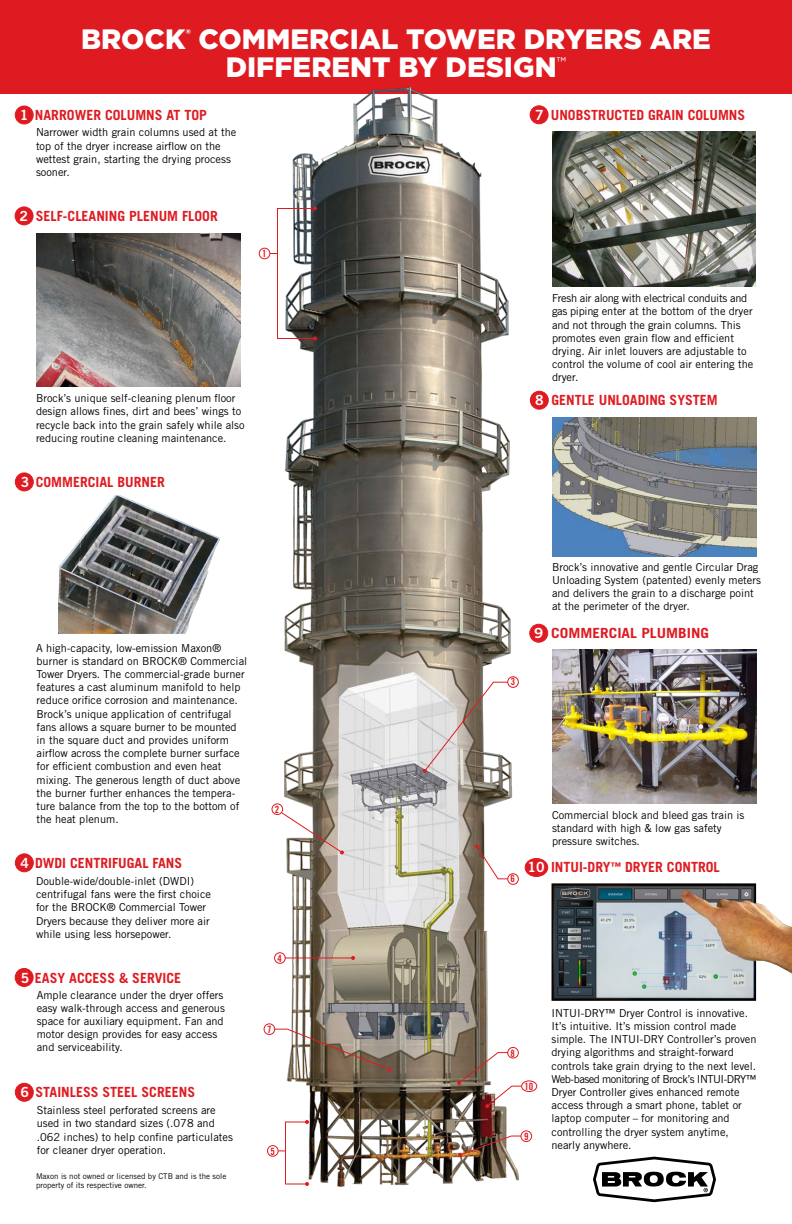
<style>
.page{position:relative;width:792px;height:1224px;background:#fff}
.page>*{position:absolute;margin:0;border:0;box-sizing:border-box;transform-origin:0 0}
.t1{font:900 28px/28px "Gotham";color:#fff;text-align:center}
.t2{font:700 14px "Trade Gothic LT";color:#df1b22}
.t3{font:700 14px "Trade Gothic LT";color:#df1b22;scale:1.1 1}
.t4{font:11px/13.2px "Trade Gothic LT";color:#000}
.t5{font:10px "Trade Gothic LT Bold Cond Twenty";color:#df1b22}
.t6{font:8px/9.6px "Trade Gothic LT";color:#000}
.s1{font-family:"Trade Gothic LT Bold Two";font-weight:400;color:#fff}
</style>
<div class="page">
<img style="left:552px;top:883px;width:240px;height:118px">
<div style="left:15px;top:1083px;width:18px;height:18px;background:#df1b22;border-radius:50%"></div>
<div style="left:15px;top:1083px;width:19px;height:19px;border:1px solid #df1b22;border-radius:50%"></div>
<div style="left:15px;top:968px;width:18px;height:18px;background:#df1b22;border-radius:50%"></div>
<div style="left:15px;top:968px;width:19px;height:19px;border:1px solid #df1b22;border-radius:50%"></div>
<div style="left:530px;top:624px;width:18px;height:18px;background:#df1b22;border-radius:50%"></div>
<div style="left:529px;top:624px;width:19px;height:19px;border:1px solid #df1b22;border-radius:50%"></div>
<div style="left:530px;top:391px;width:18px;height:18px;background:#df1b22;border-radius:50%"></div>
<div style="left:530px;top:391px;width:19px;height:19px;border:1px solid #df1b22;border-radius:50%"></div>
<div style="left:530px;top:106px;width:18px;height:18px;background:#df1b22;border-radius:50%"></div>
<div style="left:530px;top:105px;width:19px;height:19px;border:1px solid #df1b22;border-radius:50%"></div>
<div style="left:15px;top:854px;width:18px;height:18px;background:#df1b22;border-radius:50%"></div>
<div style="left:15px;top:853px;width:19px;height:19px;border:1px solid #df1b22;border-radius:50%"></div>
<div style="left:15px;top:473px;width:18px;height:18px;background:#df1b22;border-radius:50%"></div>
<div style="left:15px;top:472px;width:19px;height:19px;border:1px solid #df1b22;border-radius:50%"></div>
<div style="left:15px;top:207px;width:18px;height:18px;background:#df1b22;border-radius:50%"></div>
<div style="left:15px;top:206px;width:19px;height:19px;border:1px solid #df1b22;border-radius:50%"></div>
<div style="left:15px;top:106px;width:18px;height:18px;background:#df1b22;border-radius:50%"></div>
<div style="left:15px;top:106px;width:19px;height:18px;border:1px solid #df1b22;border-radius:50%"></div>
<img style="left:552px;top:650px;width:204px;height:153px">
<div style="left:0;top:0;width:792px;height:94px;background:#df1b22"></div>
<img style="left:36px;top:233px;width:204px;height:153px">
<img style="left:552px;top:418px;width:204px;height:139px">
<img style="left:552px;top:132px;width:204px;height:155px">
<img style="left:58px;top:495px;width:161px;height:138px">
<svg style="left:593px;top:1156px;width:123px;height:47px"></svg>
<img style="left:284px;top:87px;width:235px;height:1100px">
<div style="left:277px;top:208px;width:39px;height:131px;border:1px solid #df1b22"></div>
<svg style="left:313px;top:206px;width:4px;height:4px"></svg>
<svg style="left:313px;top:336px;width:4px;height:4px"></svg>
<div style="left:259px;top:248px;width:11px;height:11px;border:1px solid #df1b22;border-radius:50%"></div>
<svg style="left:280px;top:811px;width:64px;height:44px"></svg>
<div style="left:272px;top:803px;width:11px;height:12px;border:1px solid #df1b22;border-radius:50%"></div>
<hr style="left:285px;top:957px;width:68px;height:1px;background:#df1b22">
<svg style="left:351px;top:956px;width:4px;height:4px"></svg>
<div style="left:274px;top:952px;width:12px;height:12px;border:1px solid #df1b22;border-radius:50%"></div>
<svg style="left:274px;top:1028px;width:117px;height:43px"></svg>
<div style="left:264px;top:1023px;width:11px;height:12px;border:1px solid #df1b22;border-radius:50%"></div>
<svg style="left:423px;top:681px;width:86px;height:92px"></svg>
<div style="left:507px;top:676px;width:12px;height:12px;border:1px solid #df1b22;border-radius:50%"></div>
<svg style="left:475px;top:844px;width:34px;height:36px"></svg>
<div style="left:507px;top:873px;width:12px;height:12px;border:1px solid #df1b22;border-radius:50%"></div>
<div style="left:507px;top:1047px;width:12px;height:12px;border:1px solid #df1b22;border-radius:50%"></div>
<svg style="left:458px;top:1135px;width:62px;height:22px"></svg>
<div style="left:520px;top:1130px;width:12px;height:12px;border:1px solid #df1b22;border-radius:50%"></div>
<div style="left:285px;top:1122px;width:23px;height:62px;border:1px solid #df1b22"></div>
<svg style="left:305px;top:1120px;width:4px;height:4px"></svg>
<svg style="left:305px;top:1182px;width:4px;height:4px"></svg>
<div style="left:267px;top:1145px;width:12px;height:12px;border:1px solid #df1b22;border-radius:50%"></div>
<div style="left:525px;top:859px;width:23px;height:17px;background:#df1b22;border-radius:50%"></div>
<div style="left:525px;top:858px;width:23px;height:19px;border:1px solid #df1b22;border-radius:50%"></div>
<svg style="left:457px;top:1052px;width:66px;height:56px"></svg>
<div style="left:521px;top:1080px;width:16px;height:12px;border:1px solid #df1b22;border-radius:50%"></div>
<h1 class="t1" style="left:81px;top:25px;width:631px">BROCK<sup>®</sup> COMMERCIAL TOWER DRYERS ARE<br>DIFFERENT BY DESIGN<sup>™</sup></h1>
<p class="t2" style="left:20px;top:106px;width:188px"><span class="s1">1</span> NARROWER COLUMNS AT TOP</p>
<p class="t4" style="left:36px;top:126px;width:202px">Narrower width grain columns used at the top of the dryer increase airflow on the wettest grain, starting the drying process sooner.</p>
<p class="t2" style="left:19px;top:207px;width:200px"><span class="s1">2</span> SELF-CLEANING PLENUM FLOOR</p>
<p class="t5" style="left:262px;top:247px;width:6px">1</p>
<p class="t4" style="left:36px;top:391px;width:210px">Brock’s unique self-cleaning plenum floor design allows fines, dirt and bees’ wings to recycle back into the grain safely while also reducing routine cleaning maintenance.</p>
<p class="t2" style="left:21px;top:473px;width:146px"><span class="s1">3</span> COMMERCIAL BURNER</p>
<p class="t4" style="left:36px;top:641px;width:213px">A high-capacity, low-emission Maxon® burner is standard on BROCK® Commercial Tower Dryers. The commercial-grade burner features a cast aluminum manifold to help reduce orifice corrosion and maintenance.<br>Brock’s unique application of centrifugal fans allows a square burner to be mounted in the square duct and provides uniform airflow across the complete burner surface for efficient combustion and even heat mixing. The generous length of duct above the burner further enhances the tempera&shy;ture balance from the top to the bottom of the heat plenum.</p>
<p class="t2" style="left:20px;top:854px;width:163px"><span class="s1">4</span> DWDI CENTRIFUGAL FANS</p>
<p class="t4" style="left:36px;top:874px;width:177px">Double-wide/double-inlet (DWDI) centrifugal fans were the first choice for the BROCK® Commercial Tower Dryers because they deliver more air while using less horsepower.</p>
<p class="t2" style="left:21px;top:969px;width:162px"><span class="s1">5</span> EASY ACCESS &amp; SERVICE</p>
<p class="t4" style="left:37px;top:988px;width:190px">Ample clearance under the dryer offers easy walk-through access and generous space for auxiliary equipment. Fan and motor design provides for easy access and serviceability.</p>
<p class="t2" style="left:20px;top:1083px;width:176px"><span class="s1">6</span> STAINLESS STEEL SCREENS</p>
<p class="t4" style="left:37px;top:1104px;width:198px">Stainless steel perforated screens are used in two standard sizes (.078 and .062 inches) to help confine particulates for cleaner dryer operation.</p>
<p class="t6" style="left:36px;top:1171px;width:192px">Maxon is not owned or licensed by CTB and is the sole property of its respective owner.</p>
<p class="t5" style="left:275px;top:803px;width:6px">2</p>
<p class="t5" style="left:277px;top:952px;width:6px">4</p>
<p class="t5" style="left:267px;top:1023px;width:6px">7</p>
<p class="t5" style="left:270px;top:1145px;width:6px">5</p>
<p class="t2" style="left:535px;top:106px;width:212px"><span class="s1">7</span> UNOBSTRUCTED GRAIN COLUMNS</p>
<p class="t4" style="left:552px;top:292px;width:203px">Fresh air along with electrical conduits and gas piping enter at the bottom of the dryer and not through the grain columns. This promotes even grain flow and efficient drying. Air inlet louvers are adjustable to control the volume of cool air entering the dryer.</p>
<p class="t2" style="left:535px;top:392px;width:184px"><span class="s1">8</span> GENTLE UNLOADING SYSTEM</p>
<p class="t5" style="left:511px;top:676px;width:6px">3</p>
<p class="t4" style="left:552px;top:560px;width:210px">Brock’s innovative and gentle Circular Drag Unloading System (patented) evenly meters and delivers the grain to a discharge point at the perimeter of the dryer.</p>
<p class="t3" style="left:534px;top:625px;width:161px"><span class="s1">9</span> COMMERCIAL PLUMBING</p>
<p class="t5" style="left:511px;top:873px;width:6px">6</p>
<p class="t4" style="left:552px;top:808px;width:194px">Commercial block and bleed gas train is standard with high &amp; low gas safety pressure switches.</p>
<p class="t2" style="left:528px;top:859px;width:194px"><span class="s1">10</span> INTUI-DRY<sup>™</sup> DRYER CONTROL</p>
<p class="t5" style="left:511px;top:1047px;width:6px">8</p>
<p class="t5" style="left:524px;top:1080px;width:10px">10</p>
<p class="t5" style="left:524px;top:1130px;width:6px">9</p>
<p class="t4" style="left:552px;top:1006px;width:207px">INTUI-DRY™ Dryer Control is innovative.<br>It’s intuitive. It’s mission control made simple. The INTUI-DRY Controller’s proven drying algorithms and straight-forward controls take grain drying to the next level.<br>Web-based monitoring of Brock’s INTUI-DRY™ Dryer Controller gives enhanced remote access through a smart phone, tablet or laptop computer – for monitoring and controlling the dryer system anytime, nearly anywhere.</p>
</div>
